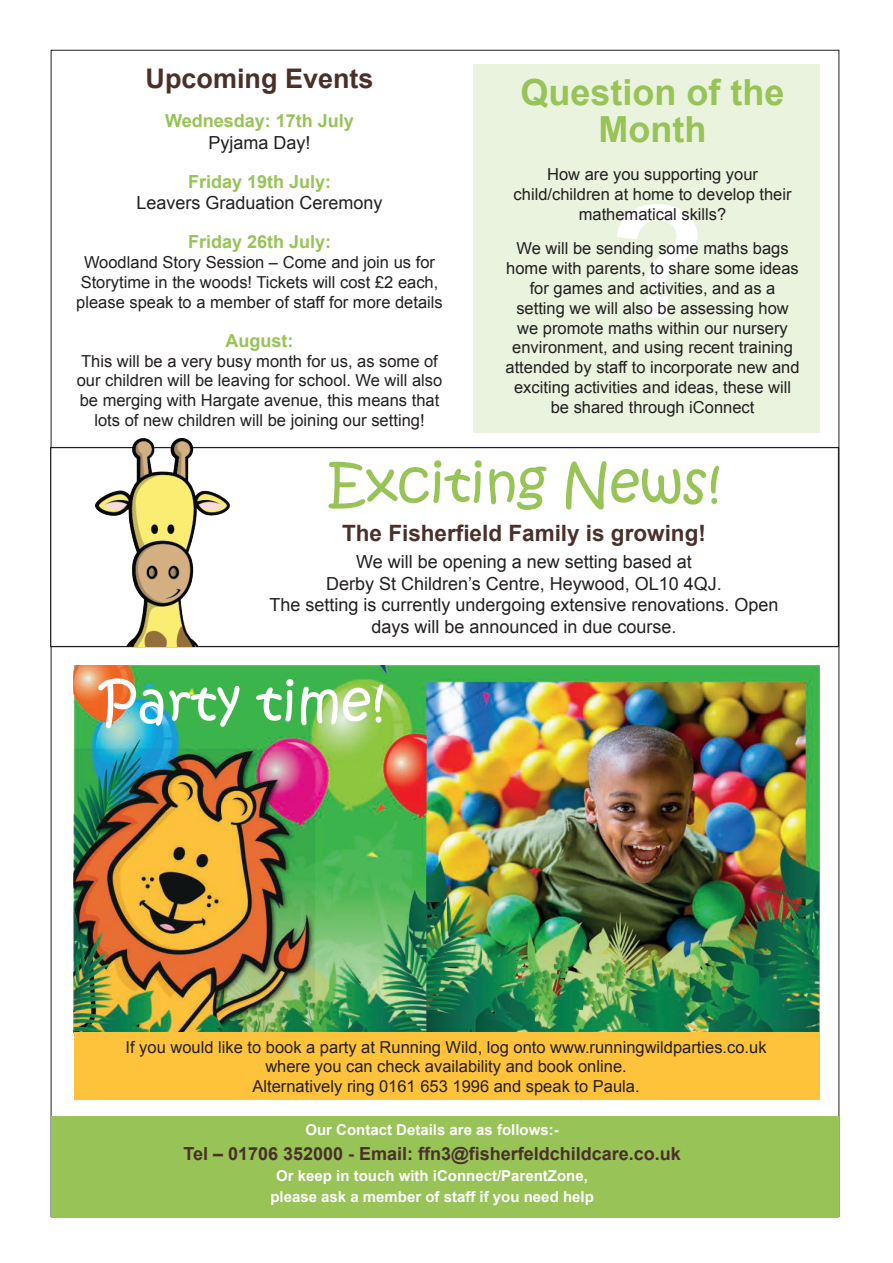
<style>
.page{position:relative;width:893px;height:1263px;background:#fff}
.page>*{position:absolute;margin:0;border:0;box-sizing:border-box;transform-origin:0 0}
.t1{font:54px "Kristen ITC";color:#97c357}
.t2{font:54px "Kristen ITC";color:#fff}
.t3{font:700 36px/37.2px "Arial";color:#97c357;text-align:center}
.t4{font:700 27px "Arial";color:#4b302a}
.t5{font:700 22.5px "Arial";color:#4b302a}
.t6{font:18px/21.6px "Arial";color:#231f20;text-align:center}
.t7{font:700 18px "Arial";color:#97c357}
.t8{font:700 18px "Arial";color:#4b302a}
.t9{font:16.5px/19.8px "Arial";color:#231f20;text-align:center}
.t10{font:700 15px/21px "Arial";color:#fff;text-align:center}
</style>
<div class="page">
<img style="left:74px;top:665px;width:746px;height:367px">
<div style="left:74px;top:1032px;width:746px;height:68px;background:#fec23b"></div>
<div style="left:473px;top:64px;width:347px;height:368px;background:#eaf3de"></div>
<svg style="left:617px;top:204px;width:80px;height:113px"></svg>
<div style="left:51px;top:1116px;width:788px;height:102px;background:#97c357"></div>
<div style="left:50px;top:447px;width:789px;height:200px;background:#fff;border:1px solid #231f20"></div>
<img style="left:96px;top:439px;width:134px;height:207px">
<h3 class="t4" style="left:145px;top:61px;width:230px">Upcoming Events</h3>
<p class="t7" style="left:165px;top:109px;width:190px">Wednesday: 17th July</p>
<p class="t6" style="left:208px;top:132px;width:104px">Pyjama Day!</p>
<p class="t7" style="left:188px;top:169px;width:145px">Friday 19th July:</p>
<p class="t6" style="left:136px;top:192px;width:248px">Leavers Graduation Ceremony</p>
<p class="t7" style="left:188px;top:230px;width:145px">Friday 26th July:</p>
<p class="t9" style="left:76px;top:253px;width:368px">Woodland Story Session – Come and join us for<br>Storytime in the woods! Tickets will cost £2 each, please speak to a member of staff for more details</p>
<p class="t7" style="left:226px;top:328px;width:69px">August:</p>
<p class="t9" style="left:77px;top:351px;width:367px">This will be a very busy month for us, as some of our children will be leaving for school. We will also be merging with Hargate avenue, this means that lots of new children will be joining our setting!</p>
<h2 class="t3" style="left:521px;top:75px;width:266px">Question of the<br>Month</h2>
<p class="t9" style="left:514px;top:164px;width:279px">How are you supporting your child/children at home to develop their mathematical skills?</p>
<p class="t9" style="left:505px;top:239px;width:296px">We will be sending some maths bags home with parents, to share some ideas for games and activities, and as a setting we will also be assessing how we promote maths within our nursery environment, and using recent training attended by staff to incorporate new and exciting activities and ideas, these will be shared through iConnect</p>
<h1 class="t1" style="left:327px;top:448px;width:395px">Exciting News!</h1>
<h3 class="t5" style="left:342px;top:518px;width:365px">The Fisherfield Family is growing!</h3>
<p class="t6" style="left:269px;top:551px;width:511px">We will be opening a new setting based at<br>Derby St Children’s Centre, Heywood, OL10 4QJ.<br>The setting is currently undergoing extensive renovations. Open days will be announced in due course.</p>
<h1 class="t2" style="left:100px;top:667px;width:287px">Party time!</h1>
<p class="t9" style="left:126px;top:1037px;width:643px">If you would like to book a party at Running Wild, log onto www.runningwildparties.co.uk where you can check availability and book online.<br>Alternatively ring 0161 653 1996 and speak to Paula.</p>
<p class="t10" style="left:305px;top:1120px;width:255px">Our Contact Details are as follows:-</p>
<p class="t8" style="left:183px;top:1141px;width:499px">Tel – 01706 352000 - Email: ffn3@fisherfeldchildcare.co.uk</p>
<p class="t10" style="left:270px;top:1165px;width:325px">Or keep in touch with iConnect/ParentZone, please ask a member of staff if you need help</p>
</div>
